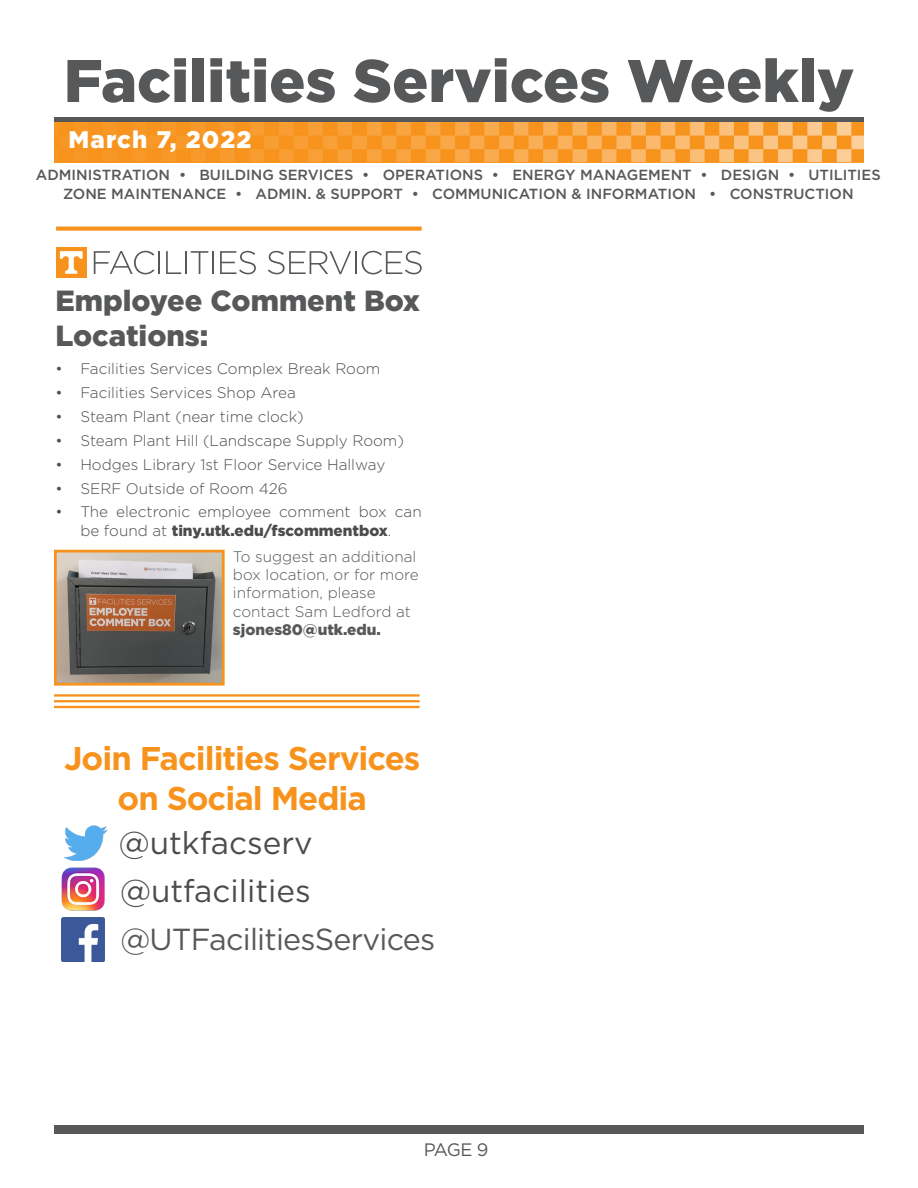
<style>
.page{position:relative;width:918px;height:1188px;background:#fff}
.page>*{position:absolute;margin:0;border:0;box-sizing:border-box;transform-origin:0 0}
.t1{font:900 60px "Gotham";color:#57585a}
.t2{font:700 32.85px/39.5px "Gotham";letter-spacing:-.03em;color:#f7931d;text-align:center}
.t3{font:31.5px "Gotham";color:#4b4c4d}
.t4{font:30.45px "Gotham";letter-spacing:-.025em;color:#57585a}
.t5{font:900 29.1px/35px "Gotham";color:#57585a}
.t6{font:900 24px "Gotham";letter-spacing:.05em;color:#fff}
.t7{font:18px "Gotham";color:#57585a}
.t8{font:300 15.3px/18.3px "Gotham";color:#4b4c4d;text-align:center}
.t9{font:300 15.3px/18.3px "Gotham";color:#57585a}
.t10{font:500 14.7px "Gotham";color:#57585a}
.s1{font-weight:900}
</style>
<div class="page">
<div style="left:54px;top:1125px;width:810px;height:9px;background:#57585a"></div>
<div style="left:54px;top:117px;width:810px;height:6px;background:#57585a"></div>
<img style="left:54px;top:122px;width:810px;height:40px">
<svg style="left:56px;top:227px;width:366px;height:4px"></svg>
<div style="left:56px;top:247px;width:30px;height:31px;background:#f7931d"></div>
<svg style="left:60px;top:251px;width:23px;height:23px"></svg>
<svg style="left:94px;top:251px;width:60px;height:23px"></svg>
<hr style="left:158px;top:251px;width:2px;height:23px;background:#57585a">
<svg style="left:166px;top:251px;width:15px;height:23px"></svg>
<hr style="left:185px;top:251px;width:2px;height:23px;background:#57585a">
<svg style="left:191px;top:251px;width:17px;height:23px"></svg>
<hr style="left:212px;top:251px;width:2px;height:23px;background:#57585a">
<svg style="left:220px;top:251px;width:36px;height:23px"></svg>
<svg style="left:268px;top:251px;width:83px;height:23px"></svg>
<hr style="left:355px;top:251px;width:2px;height:23px;background:#57585a">
<svg style="left:362px;top:251px;width:60px;height:23px"></svg>
<img style="left:58px;top:554px;width:163px;height:128px">
<div style="left:54px;top:550px;width:171px;height:136px;border:3px solid #f7931d"></div>
<hr style="left:54px;top:694px;width:366px;height:3px;background:#f7931d">
<hr style="left:54px;top:700px;width:366px;height:2px;background:#f7931d">
<hr style="left:54px;top:706px;width:366px;height:2px;background:#f7931d">
<img style="left:64px;top:825px;width:44px;height:36px">
<img style="left:61px;top:867px;width:43px;height:43px">
<img style="left:61px;top:918px;width:44px;height:43px">
<p class="t1" style="left:64px;top:39px;width:792px">Facilities Services Weekly</p>
<p class="t6" style="left:68px;top:123px;width:185px">March 7, 2022</p>
<p class="t10" style="left:36px;top:165px;width:846px">ADMINISTRATION • BUILDING SERVICES • OPERATIONS • ENERGY MANAGEMENT • DESIGN • UTILITIES</p>
<p class="t10" style="left:63px;top:185px;width:792px">ZONE MAINTENANCE • ADMIN. &amp; SUPPORT • COMMUNICATION &amp; INFORMATION • CONSTRUCTION</p>
<p class="t5" style="left:55px;top:282px;width:366px">Employee Comment Box<br>Locations:</p>
<p class="t8" style="left:55px;top:359px;width:326px">• Facilities Services Complex Break Room</p>
<p class="t8" style="left:55px;top:383px;width:242px">• Facilities Services Shop Area</p>
<p class="t8" style="left:55px;top:407px;width:250px">• Steam Plant (near time clock)</p>
<p class="t8" style="left:55px;top:431px;width:350px">• Steam Plant Hill (Landscape Supply Room)</p>
<p class="t8" style="left:55px;top:455px;width:331px">• Hodges Library 1st Floor Service Hallway</p>
<p class="t8" style="left:55px;top:479px;width:234px">• SERF Outside of Room 426</p>
<p class="t8" style="left:55px;top:503px;width:368px">• The electronic employee comment box can be found at <span class="s1">tiny.utk.edu/fscommentbox</span>.</p>
<p class="t9" style="left:233px;top:547px;width:187px">To suggest an additional box location, or for more information, please contact Sam Ledford at <span class="s1">sjones80@utk.edu.</span></p>
<p class="t2" style="left:64px;top:739px;width:358px">Join Facilities Services on Social Media</p>
<p class="t3" style="left:119px;top:822px;width:195px">@utkfacserv</p>
<p class="t3" style="left:120px;top:871px;width:192px">@utfacilities</p>
<p class="t4" style="left:120px;top:920px;width:316px">@UTFacilitiesServices</p>
<p class="t7" style="left:424px;top:1138px;width:66px">PAGE 9</p>
</div>
